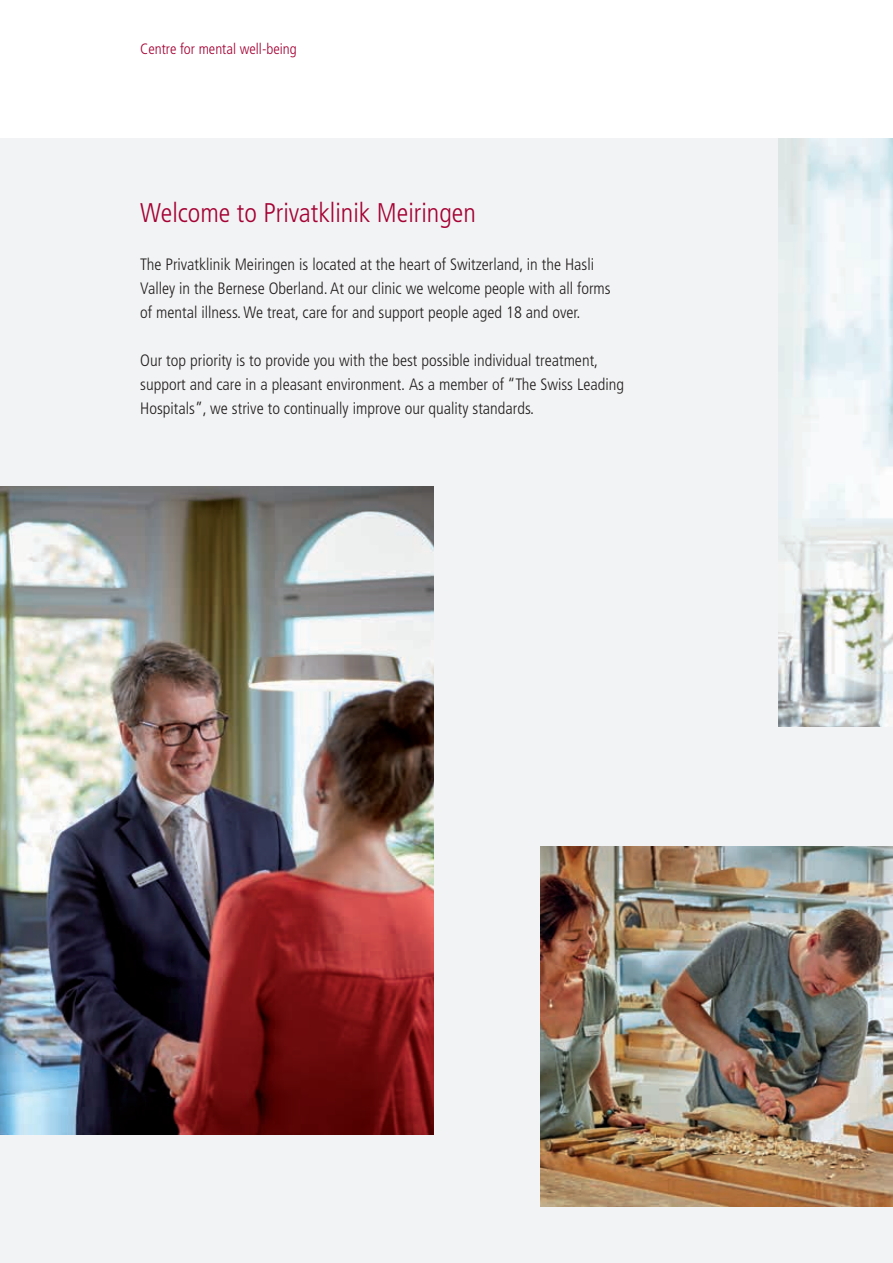
<style>
.page{position:relative;width:893px;height:1263px;background:#fff}
.page>*{position:absolute;margin:0;border:0;box-sizing:border-box;transform-origin:0 0}
.t1{font:300 condensed 27px "Frutiger LT Std";color:#a50134}
.t2{font:300 condensed 16.5px/24px "Frutiger LT Std";color:#231f20}
.t3{font:300 condensed 15px "Frutiger LT Std";color:#a50134}
</style>
<div class="page">
<div style="left:0;top:138px;width:893px;height:1125px;background:#f2f3f4"></div>
<img style="left:0;top:486px;width:434px;height:648px">
<img style="left:778px;top:138px;width:115px;height:588px">
<img style="left:540px;top:846px;width:353px;height:360px">
<p class="t3" style="left:140px;top:40px;width:158px">Centre for mental well-being</p>
<h1 class="t1" style="left:140px;top:197px;width:337px">Welcome to Privatklinik Meiringen</h1>
<p class="t2" style="left:140px;top:253px;width:472px">The Privatklinik Meiringen is located at the heart of Switzerland, in the Hasli<br>Valley in the Bernese Oberland. At our clinic we welcome people with all forms of mental illness. We treat, care for and support people aged 18 and over.</p>
<p class="t2" style="left:140px;top:349px;width:485px">Our top priority is to provide you with the best possible individual treatment, support and care in a pleasant environment. As a member of “The Swiss Leading<br>Hospitals”, we strive to continually improve our quality standards.</p>
</div>
